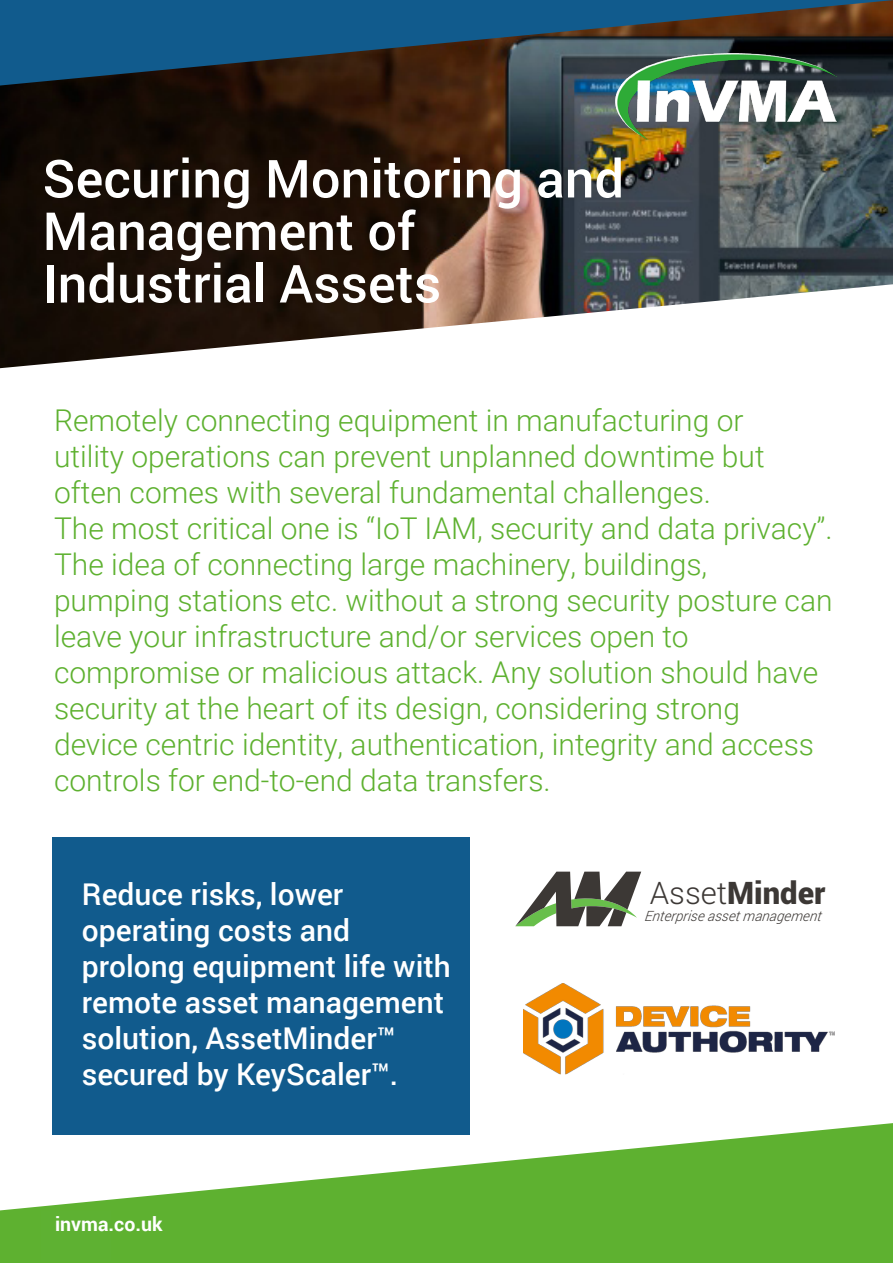
<style>
.page{position:relative;width:893px;height:1263px;background:#fff}
.page>*{position:absolute;margin:0;border:0;box-sizing:border-box;transform-origin:0 0}
.t1{font:500 52.5px/52.5px "Roboto";color:#fff}
.t2{font:900 31.05px "Roboto";color:#3c3835}
.t3{font:300 30px/36px "Roboto";color:#5eb130}
.t4{font:500 30px/36px "Roboto";color:#fff}
.t5{font:700 19.5px "Roboto";color:#fff}
.t6{font:19.5px "Roboto";color:#fff}
.t7{font:italic 300 14.25px "Roboto";color:#3c3835}
.s1{font-weight:300}
</style>
<div class="page">
<svg style="left:0;top:1123px;width:893px;height:140px;fill:#5eb130"></svg>
<img style="left:0;top:86px;width:893px;height:282px">
<svg style="left:0;top:0;width:893px;height:86px;fill:#115b8d"></svg>
<img style="left:615px;top:54px;width:222px;height:86px">
<div style="left:40px;top:1210px;width:72px;height:52px;background:#5eb132"></div>
<div style="left:39px;top:1209px;width:74px;height:54px;border:2px solid #5eb130"></div>
<div style="left:722px;top:1187px;width:121px;height:49px;background:#5eb130"></div>
<img style="left:524px;top:983px;width:310px;height:92px">
<div style="left:52px;top:838px;width:418px;height:297px;background:#115b8d"></div>
<svg style="left:515px;top:872px;width:126px;height:54px"></svg>
<h1 class="t1" style="left:43px;top:151px;width:583px">Securing Monitoring and<br>Management of<br>Industrial Assets</h1>
<p class="t3" style="left:54px;top:401px;width:780px">Remotely connecting equipment in manufacturing or<br>utility operations can prevent unplanned downtime but often comes with several fundamental challenges.<br>The most critical one is “IoT IAM, security and data privacy”.<br>The idea of connecting large machinery, buildings,<br>pumping stations etc. without a strong security posture can leave your infrastructure and/or services open to compromise or malicious attack. Any solution should have security at the heart of its design, considering strong<br>device centric identity, authentication, integrity and access controls for end-to-end data transfers.</p>
<p class="t4" style="left:82px;top:875px;width:370px">Reduce risks, lower operating costs and prolong equipment life with remote asset management solution, AssetMinder™ secured by KeyScaler™.</p>
<p class="t2" style="left:650px;top:871px;width:177px"><span class="s1">Asset</span>Minder</p>
<p class="t7" style="left:644px;top:906px;width:180px">Enterprise asset management</p>
<p class="t5" style="left:55px;top:1210px;width:109px">invma.co.uk</p>
<p class="t6" style="left:54px;top:1218px;width:12px">1</p>
</div>
